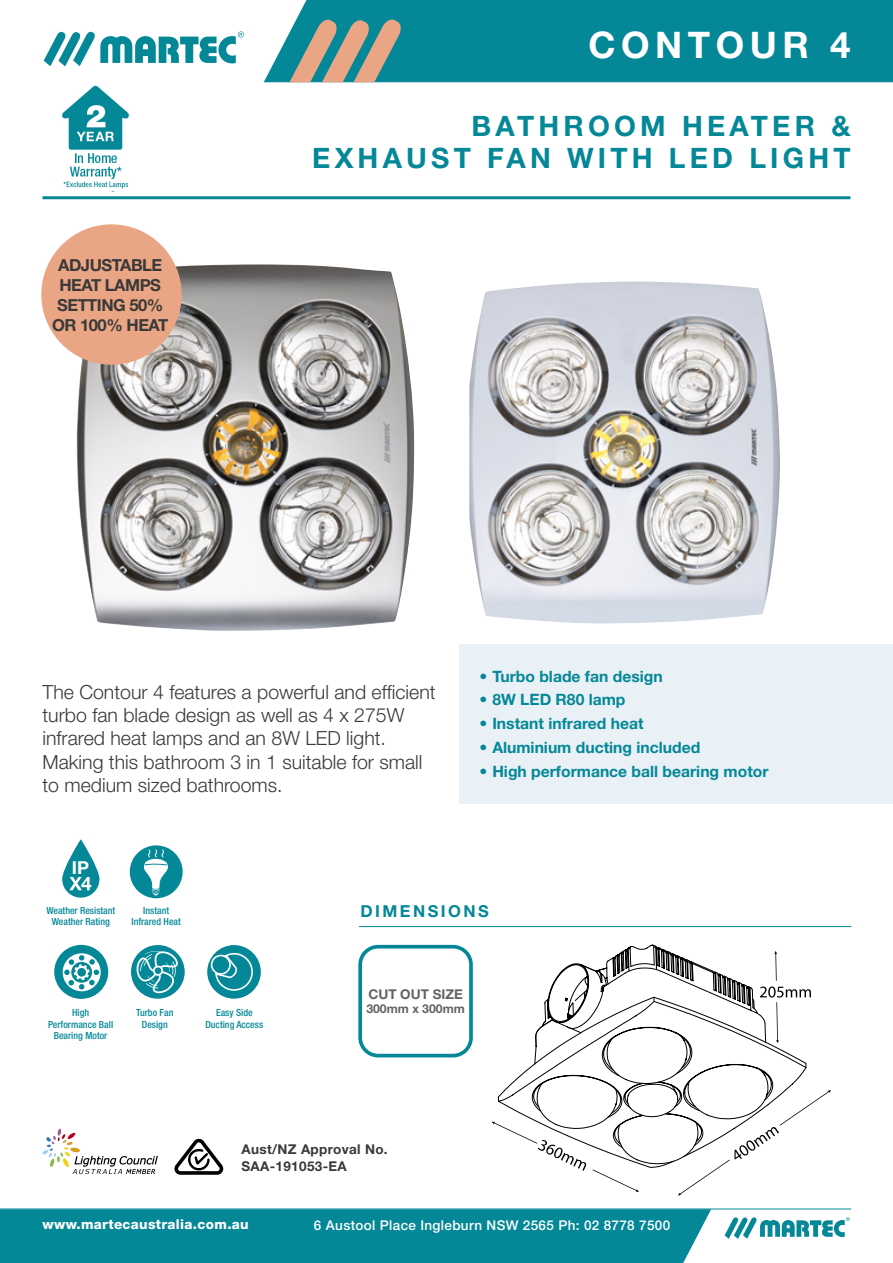
<style>
.page{position:relative;width:893px;height:1263px;background:#fff}
.page>*{position:absolute;margin:0;border:0;box-sizing:border-box;transform-origin:0 0}
.t1{font:700 36.6px "Helvetica Neue";letter-spacing:.15em;color:#fff}
.t2{font:700 28.2px/31.8px "Helvetica Neue";letter-spacing:.15em;color:#048897;text-align:right}
.t3{font:300 19.5px/23.4px "Helvetica Neue";color:#393939}
.t4{font:700 17.85px "Helvetica Neue";color:#fff}
.t5{font:700 16.65px/20px "Helvetica Neue";letter-spacing:-.03em;color:#393939;text-align:center}
.t6{font:700 16.5px "Helvetica Neue";letter-spacing:.15em;color:#048897}
.t7{font:700 15.6px "Helvetica Neue";color:#048897}
.t8{font:500 13.5px "Helvetica Neue";letter-spacing:.025em;color:#fff}
.t9{font:700 13.5px/16.5px "Helvetica Neue LT Std";letter-spacing:.025em;color:#393939}
.t10{font:800 13.5px "Helvetica Neue";letter-spacing:.025em;color:#fff}
.t11{font:700 13.5px "Helvetica Neue LT Std";color:#636363}
.t12{font:700 12.3px "Helvetica Neue LT Std";color:#636363}
.t13{font:500 condensed 9.9px/11.9px "Helvetica Neue LT Std";color:#048897;text-align:center}
</style>
<div class="page">
<div style="left:264px;top:0;width:629px;height:82px;background:#048897"></div>
<svg style="left:289px;top:18px;width:113px;height:64px;background:#7b988e"></svg>
<svg style="left:44px;top:31px;width:200px;height:35px"></svg>
<div style="left:0;top:1209px;width:711px;height:54px;background:#048897"></div>
<hr style="left:0;top:1208px;width:851px;height:1px;background:#048897">
<svg style="left:725px;top:1217px;width:125px;height:22px"></svg>
<div style="left:460px;top:644px;width:433px;height:160px;background:#e9f0f6"></div>
<hr style="left:359px;top:926px;width:492px;height:1px;background:#048897">
<img style="left:77px;top:264px;width:337px;height:367px">
<img style="left:469px;top:281px;width:311px;height:343px">
<div style="left:41px;top:224px;width:141px;height:141px;background:#eaa684;border-radius:50%"></div>
<div style="left:130px;top:845px;width:53px;height:53px;background:#048897;border-radius:50%"></div>
<svg style="left:143px;top:849px;width:26px;height:47px"></svg>
<svg style="left:62px;top:839px;width:37px;height:59px;fill:#048897"></svg>
<svg style="left:69px;top:877px;width:22px;height:13px"></svg>
<svg style="left:42px;top:1128px;width:116px;height:46px"></svg>
<svg style="left:174px;top:1138px;width:49px;height:37px"></svg>
<div style="left:358px;top:945px;width:115px;height:112px;border:4px solid #048897;border-radius:18px"></div>
<hr style="left:43px;top:196px;width:807px;height:3px;background:#048897">
<div style="left:54px;top:945px;width:54px;height:54px;background:#048897;border-radius:50%"></div>
<svg style="left:63px;top:953px;width:38px;height:38px"></svg>
<svg style="left:606px;top:944px;width:89px;height:19px"></svg>
<svg style="left:498px;top:963px;width:309px;height:205px"></svg>
<svg style="left:678px;top:1090px;width:153px;height:105px"></svg>
<svg style="left:492px;top:1122px;width:147px;height:70px"></svg>
<svg style="left:760px;top:951px;width:51px;height:92px"></svg>
<div style="left:131px;top:945px;width:54px;height:54px;background:#048897;border-radius:50%"></div>
<svg style="left:136px;top:950px;width:42px;height:43px"></svg>
<div style="left:207px;top:945px;width:54px;height:54px;background:#048897;border-radius:50%"></div>
<svg style="left:211px;top:953px;width:42px;height:38px"></svg>
<img style="left:62px;top:85px;width:67px;height:104px">
<h1 class="t1" style="left:589px;top:23px;width:263px">CONTOUR 4</h1>
<p class="t5" style="left:52px;top:255px;width:118px">ADJUSTABLE<br>HEAT LAMPS<br>SETTING 50%<br>OR 100% HEAT</p>
<h2 class="t2" style="left:312px;top:110px;width:540px">BATHROOM HEATER &amp;<br>EXHAUST FAN WITH LED LIGHT</h2>
<p class="t3" style="left:43px;top:680px;width:395px">The Contour 4 features a powerful and efficient turbo fan blade design as well as 4 x 275W infrared heat lamps and an 8W LED light.<br>Making this bathroom 3 in 1 suitable for small to medium sized bathrooms.</p>
<p class="t7" style="left:480px;top:666px;width:185px">• Turbo blade fan design</p>
<p class="t7" style="left:480px;top:690px;width:147px">• 8W LED R80 lamp</p>
<p class="t7" style="left:480px;top:714px;width:165px">• Instant infrared heat</p>
<p class="t7" style="left:480px;top:738px;width:222px">• Aluminium ducting included</p>
<p class="t7" style="left:480px;top:761px;width:290px">• High performance ball bearing motor</p>
<p class="t4" style="left:72px;top:857px;width:19px">IP</p>
<p class="t13" style="left:46px;top:904px;width:70px">Weather Resistant<br>Weather Rating</p>
<p class="t13" style="left:132px;top:904px;width:51px">Instant<br>Infrared Heat</p>
<p class="t13" style="left:48px;top:1006px;width:67px">High<br>Performance Ball<br>Bearing Motor</p>
<p class="t13" style="left:205px;top:1006px;width:59px">Easy Side<br>Ducting Access</p>
<p class="t13" style="left:136px;top:1006px;width:39px">Turbo Fan<br>Design</p>
<p class="t6" style="left:360px;top:901px;width:130px">DIMENSIONS</p>
<p class="t11" style="left:368px;top:986px;width:96px">CUT OUT SIZE</p>
<p class="t12" style="left:366px;top:1001px;width:100px">300mm x 300mm</p>
<p class="t9" style="left:242px;top:1141px;width:148px">Aust/NZ Approval No.<br>SAA-191053-EA</p>
<p class="t10" style="left:43px;top:1216px;width:208px">www.martecaustralia.com.au</p>
<p class="t8" style="left:314px;top:1217px;width:358px">6 Austool Place Ingleburn NSW 2565 Ph: 02 8778 7500</p>
</div>
